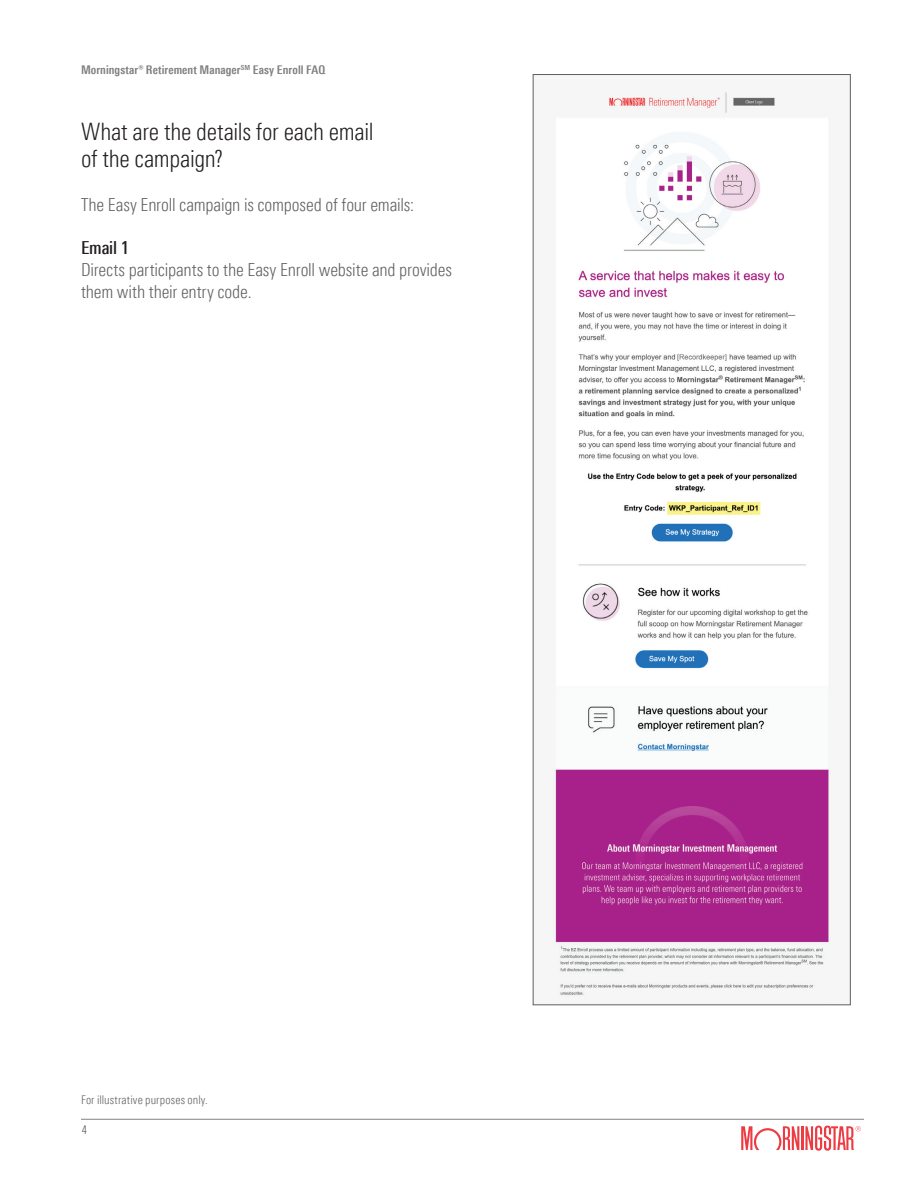
<style>
.page{position:relative;width:918px;height:1188px;background:#fff}
.page>*{position:absolute;margin:0;border:0;box-sizing:border-box;transform-origin:0 0}
.t1{font:300 condensed 24px/27.8px "Univers Nextfor MORN";letter-spacing:-.015em;color:#231f20}
.t2{font:300 condensed 18px/21.8px "Univers Nextfor MORN";letter-spacing:-.01em;color:#5f5f62}
.t3{font:500 condensed 18px "Univers Nextfor MORN";letter-spacing:-.015em;color:#231f20}
.t4{font:700 condensed 12px "Univers Nextfor MORN";letter-spacing:.005em;color:#808083}
.t5{font:300 condensed 12px "Univers Nextfor MORN";letter-spacing:.01em;color:#5f5f62}
.t6{font:300 condensed 12px "Univers Nextfor MORN";color:#57585a}
</style>
<div class="page">
<hr style="left:81px;top:1119px;width:783px;height:1px;background:#808285">
<hr style="left:801px;top:1126px;width:3px;height:24px;background:#ee3a41">
<svg style="left:741px;top:1126px;width:58px;height:24px"></svg>
<svg style="left:805px;top:1126px;width:56px;height:25px"></svg>
<img style="left:553px;top:91px;width:278px;height:906px">
<p class="t4" style="left:81px;top:63px;width:246px">Morningstar® Retirement Manager<sup>SM</sup> Easy Enroll FAQ</p>
<h1 class="t1" style="left:81px;top:117px;width:294px">What are the details for each email of the campaign?</h1>
<p class="t2" style="left:81px;top:193px;width:335px">The Easy Enroll campaign is composed of four emails:</p>
<p class="t3" style="left:81px;top:237px;width:50px">Email 1</p>
<p class="t2" style="left:81px;top:259px;width:373px">Directs participants to the Easy Enroll website and provides them with their entry code.</p>
<p class="t5" style="left:81px;top:1093px;width:128px">For illustrative purposes only.</p>
<p class="t6" style="left:82px;top:1123px;width:7px">4</p>
</div>
